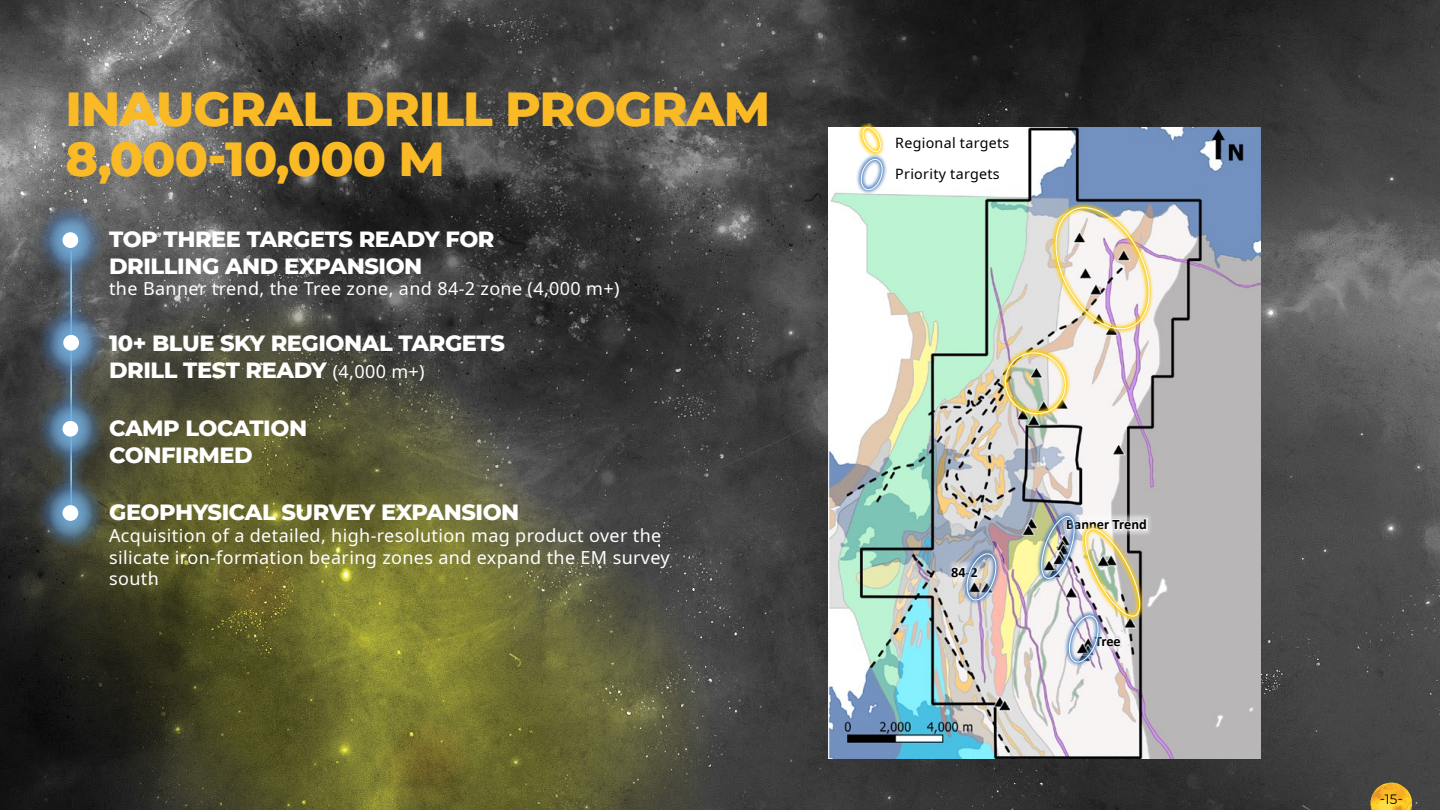
<style>
.page{position:relative;width:1440px;height:810px;background:#fff}
.page>*{position:absolute;margin:0;border:0;box-sizing:border-box;transform-origin:0 0}
.t1{font:800 48.75px/50.2px "Montserrat";letter-spacing:-.02em;color:#faba26}
.t2{font:800 22.5px/27px "Montserrat";letter-spacing:-.02em;color:#fff}
.t3{font:18px/21.6px "Noto Sans";letter-spacing:.02em;color:#fff}
.t4{font:700 14.4px "Calibri";letter-spacing:-.005em;color:#000}
.t5{font:14.25px/30.7px "Noto Sans";letter-spacing:.02em;color:#000101}
.t6{font:13.5px "Montserrat";color:#000}
.s1{font-family:"Noto Sans";font-weight:400;font-size:18px}
</style>
<div class="page">
<img style="left:0;top:0;width:1440px;height:810px">
<svg style="left:1371px;top:783px;width:41px;height:27px"></svg>
<img style="left:828px;top:127px;width:433px;height:631px">
<img style="left:940px;top:557px;width:14px;height:35px">
<img style="left:954px;top:542px;width:55px;height:69px">
<img style="left:985px;top:184px;width:191px;height:250px">
<img style="left:1027px;top:505px;width:131px;height:169px">
<div style="left:56px;top:237px;width:31px;height:293px;background:#4f81be;opacity:.6"></div>
<hr style="left:70px;top:251px;width:2px;height:265px;background:#99dbf8">
<div style="left:33px;top:201px;width:74px;height:78px;background:#4f81be;opacity:.6"></div>
<svg style="left:48px;top:216px;width:45px;height:49px"></svg>
<div style="left:48px;top:218px;width:45px;height:44px;background:#4f81be;opacity:.6"></div>
<div style="left:63px;top:232px;width:15px;height:16px;background:#fff;border-radius:50%"></div>
<div style="left:34px;top:304px;width:74px;height:78px;background:#4f81be;opacity:.6"></div>
<svg style="left:49px;top:318px;width:45px;height:49px"></svg>
<div style="left:49px;top:321px;width:45px;height:44px;background:#4f81be;opacity:.6"></div>
<div style="left:63px;top:335px;width:16px;height:16px;background:#fff;border-radius:50%"></div>
<div style="left:33px;top:390px;width:74px;height:78px;background:#4f81be;opacity:.6"></div>
<svg style="left:48px;top:404px;width:45px;height:49px"></svg>
<div style="left:48px;top:407px;width:45px;height:44px;background:#4f81be;opacity:.6"></div>
<div style="left:63px;top:421px;width:15px;height:16px;background:#fff;border-radius:50%"></div>
<div style="left:33px;top:474px;width:74px;height:78px;background:#4f81be;opacity:.6"></div>
<svg style="left:48px;top:489px;width:45px;height:48px"></svg>
<div style="left:48px;top:491px;width:45px;height:44px;background:#4f81be;opacity:.6"></div>
<div style="left:63px;top:505px;width:15px;height:16px;background:#fff;border-radius:50%"></div>
<svg style="left:850px;top:117px;width:44px;height:83px"></svg>
<h1 class="t1" style="left:66px;top:81px;width:706px">INAUGRAL DRILL PROGRAM<br>8,000-10,000 M</h1>
<p class="t2" style="left:109px;top:224px;width:387px">TOP THREE TARGETS READY FOR<br>DRILLING AND EXPANSION</p>
<p class="t3" style="left:109px;top:278px;width:512px">the Banner trend, the Tree zone, and 84-2 zone (4,000 m+)</p>
<p class="t2" style="left:109px;top:328px;width:397px">10+ BLUE SKY REGIONAL TARGETS<br>DRILL TEST READY <span class="s1">(4,000 m+)</span></p>
<p class="t2" style="left:109px;top:414px;width:200px">CAMP LOCATION<br>CONFIRMED</p>
<p class="t2" style="left:109px;top:498px;width:412px">GEOPHYSICAL SURVEY EXPANSION</p>
<p class="t3" style="left:109px;top:525px;width:562px">Acquisition of a detailed, high-resolution mag product over the silicate iron-formation bearing zones and expand the EM survey south</p>
<p class="t5" style="left:895px;top:128px;width:116px">Regional targets<br>Priority targets</p>
<p class="t4" style="left:951px;top:562px;width:28px">84-2</p>
<p class="t4" style="left:1066px;top:514px;width:82px">Banner Trend</p>
<p class="t4" style="left:1095px;top:631px;width:27px">Tree</p>
<p class="t6" style="left:1380px;top:789px;width:25px">-15-</p>
</div>
